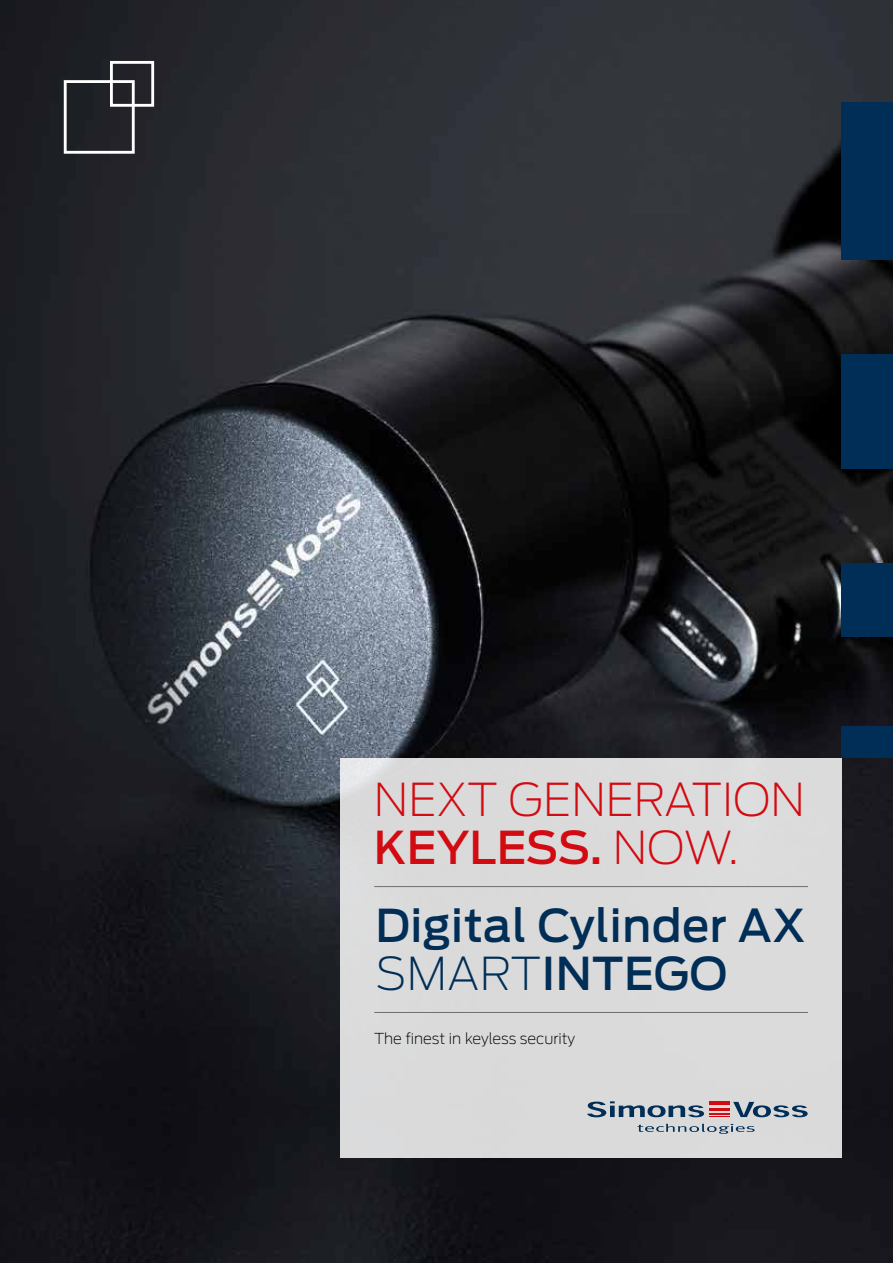
<style>
.page{position:relative;width:893px;height:1263px;background:#fff}
.page>*{position:absolute;margin:0;border:0;box-sizing:border-box;transform-origin:0 0}
.t1{font:500 45px/48px "Antenna";letter-spacing:.01em;color:#002e56}
.t2{font:200 45px/48px "Antenna";color:#d20a11}
.t3{font:200 15px "Antenna";letter-spacing:-.005em;color:#000}
.s1{font-weight:500}
.s2{font-weight:200}
</style>
<div class="page">
<img style="left:0;top:0;width:893px;height:1263px">
<div style="left:842px;top:102px;width:51px;height:157px;background:#002e56"></div>
<div style="left:842px;top:354px;width:51px;height:115px;background:#002e56"></div>
<div style="left:842px;top:563px;width:51px;height:74px;background:#002e56"></div>
<div style="left:842px;top:727px;width:51px;height:31px;background:#002e56"></div>
<div style="left:340px;top:758px;width:502px;height:399px;background:#dbdadb"></div>
<svg style="left:637px;top:1124px;width:118px;height:10px"></svg>
<svg style="left:587px;top:1101px;width:221px;height:16px"></svg>
<hr style="left:374px;top:886px;width:434px;height:1px;background:#706f6f">
<hr style="left:374px;top:1012px;width:434px;height:1px;background:#706f6f">
<div style="left:64px;top:80px;width:71px;height:74px;border:3px solid #fff"></div>
<div style="left:110px;top:61px;width:44px;height:46px;border:3px solid #fff"></div>
<p class="t2" style="left:374px;top:774px;width:433px">NEXT GENERATION<br><span class="s1">KEYLESS.</span> NOW.</p>
<p class="t1" style="left:375px;top:901px;width:432px">Digital Cylinder AX<br><span class="s2">SMART</span>INTEGO</p>
<p class="t3" style="left:374px;top:1029px;width:203px">The finest in keyless security</p>
</div>
